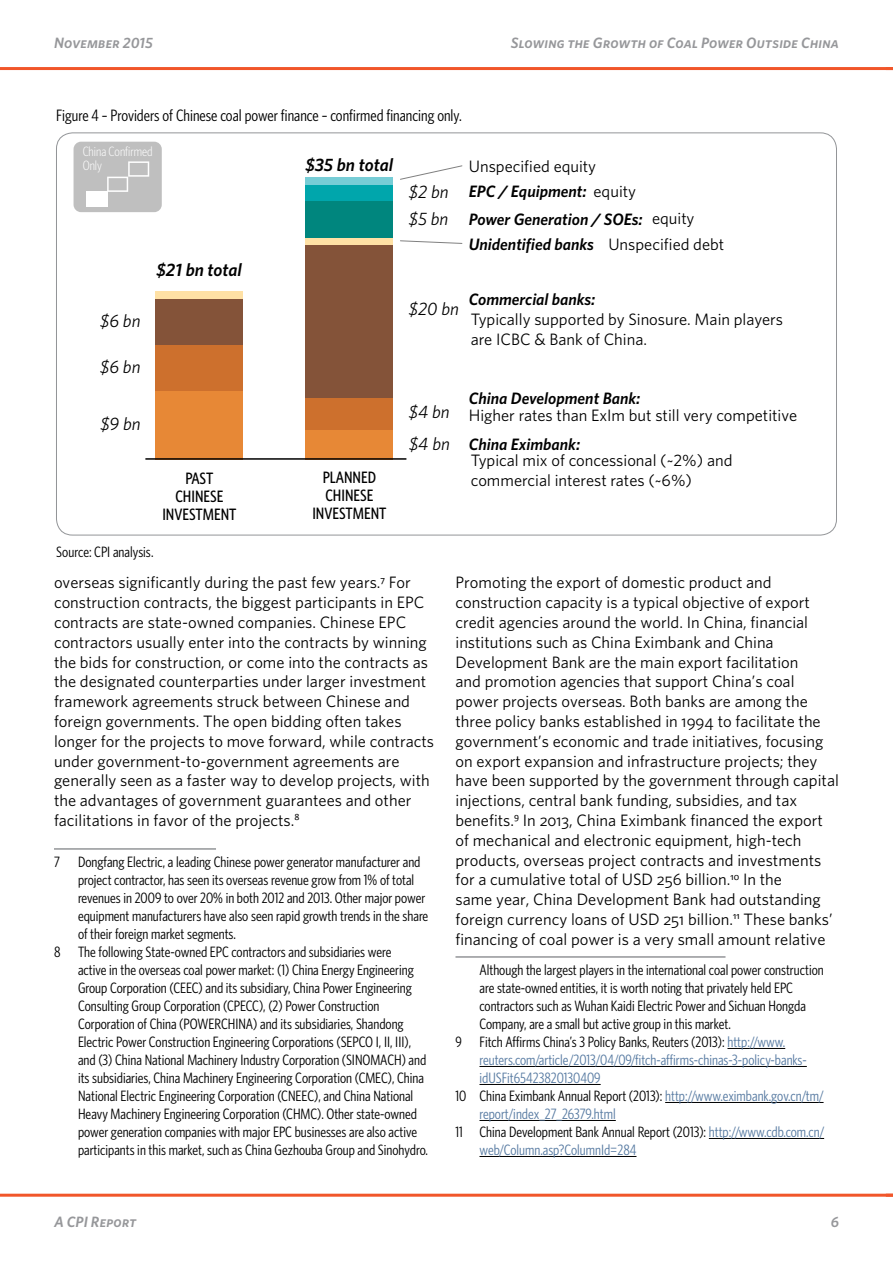
<style>
.page{position:relative;width:893px;height:1263px;background:#fff}
.page>*{position:absolute;margin:0;border:0;box-sizing:border-box;transform-origin:0 0}
.t1{font:italic 18px/31px "Whitney";color:#000}
.t2{font:italic 600 18px "Whitney";color:#000}
.t3{font:16.5px/19.8px "Whitney";color:#000}
.t4{font:italic 600 16.5px "Whitney";color:#000}
.t5{font:16.5px "Whitney Condensed";color:#000}
.t6{font:500 16.5px/18px "Whitney Condensed";color:#000;text-align:center}
.t7{font:15px "Whitney Condensed";color:#000}
.t8{font:15px "Whitney Condensed";color:#587ba2}
.t9{font:italic 600 15px "Whitney";letter-spacing:.01em;color:#96979a}
.t10{font:300 13.5px/13.5px "Whitney Condensed";color:#fff}
.s1{font-weight:400;font-style:normal}
.s2{color:#587ba2}
</style>
<div class="page">
<hr style="left:0;top:67px;width:893px;height:3px;background:#f1562a">
<hr style="left:0;top:1194px;width:893px;height:3px;background:#f1562a">
<hr style="left:54px;top:848px;width:162px;height:2px;background:#939598">
<hr style="left:455px;top:956px;width:270px;height:2px;background:#939598">
<hr style="left:727px;top:1048px;width:58px;height:1px;background:#000">
<hr style="left:479px;top:1066px;width:328px;height:1px;background:#000">
<hr style="left:479px;top:1084px;width:122px;height:1px;background:#000">
<hr style="left:665px;top:1102px;width:159px;height:1px;background:#000">
<hr style="left:479px;top:1120px;width:137px;height:1px;background:#000">
<hr style="left:709px;top:1138px;width:115px;height:1px;background:#000">
<hr style="left:479px;top:1156px;width:157px;height:1px;background:#000">
<div style="left:156px;top:391px;width:87px;height:69px;background:#e78836"></div>
<div style="left:156px;top:344px;width:87px;height:47px;background:#cd702d"></div>
<div style="left:156px;top:299px;width:87px;height:45px;background:#845339"></div>
<div style="left:306px;top:245px;width:87px;height:153px;background:#845339"></div>
<div style="left:156px;top:292px;width:87px;height:7px;background:#ffe1a5"></div>
<div style="left:306px;top:238px;width:87px;height:7px;background:#ffe1a5"></div>
<div style="left:306px;top:200px;width:87px;height:38px;background:#00867e"></div>
<div style="left:306px;top:185px;width:87px;height:15px;background:#00a6ac"></div>
<div style="left:306px;top:178px;width:87px;height:7px;background:#77cdd6"></div>
<div style="left:306px;top:430px;width:87px;height:30px;background:#e78836"></div>
<div style="left:306px;top:398px;width:87px;height:32px;background:#cd702d"></div>
<hr style="left:145px;top:458px;width:261px;height:2px;background:#000">
<div style="left:74px;top:142px;width:88px;height:70px;background:#bfbfbf;border-radius:8px"></div>
<svg style="left:107px;top:161px;width:42px;height:31px"></svg>
<div style="left:86px;top:192px;width:21px;height:15px;background:#fff"></div>
<svg style="left:400px;top:165px;width:63px;height:15px"></svg>
<svg style="left:400px;top:240px;width:63px;height:4px"></svg>
<p class="t9" style="left:54px;top:32px;width:100px">November 2015</p>
<p class="t9" style="left:511px;top:32px;width:330px">Slowing the Growth of Coal Power Outside China</p>
<p class="t5" style="left:56px;top:106px;width:407px">Figure 4 – Providers of Chinese coal power finance – confirmed financing only.</p>
<p class="t10" style="left:83px;top:145px;width:71px">China Confirmed<br>Only</p>
<p class="t1" style="left:100px;top:305px;width:42px">$6 bn</p>
<p class="t1" style="left:100px;top:350px;width:42px">$6 bn</p>
<p class="t1" style="left:100px;top:408px;width:42px">$9 bn</p>
<p class="t2" style="left:157px;top:258px;width:87px">$21 bn total</p>
<p class="t2" style="left:305px;top:152px;width:89px">$35 bn total</p>
<p class="t6" style="left:162px;top:469px;width:76px">PAST<br>CHINESE<br>INVESTMENT</p>
<p class="t6" style="left:312px;top:468px;width:76px">PLANNED<br>CHINESE<br>INVESTMENT</p>
<p class="t1" style="left:409px;top:176px;width:41px">$2 bn</p>
<p class="t1" style="left:409px;top:203px;width:41px">$5 bn</p>
<p class="t3" style="left:469px;top:156px;width:129px">Unspecified equity</p>
<p class="t4" style="left:469px;top:181px;width:169px">EPC / Equipment: <span class="s1">equity</span></p>
<p class="t4" style="left:469px;top:233px;width:127px">Unidentified banks</p>
<p class="t4" style="left:469px;top:208px;width:227px">Power Generation / SOEs: <span class="s1">equity</span></p>
<p class="t3" style="left:608px;top:234px;width:117px">Unspecified debt</p>
<p class="t1" style="left:409px;top:292px;width:52px">$20 bn</p>
<p class="t4" style="left:469px;top:289px;width:128px">Commercial banks:</p>
<p class="t3" style="left:471px;top:309px;width:314px">Typically supported by Sinosure. Main players are ICBC &amp; Bank of China.</p>
<p class="t1" style="left:409px;top:396px;width:43px">$4 bn $4 bn</p>
<p class="t4" style="left:469px;top:387px;width:173px">China Development Bank:</p>
<p class="t3" style="left:469px;top:405px;width:330px">Higher rates than ExIm but still very competitive</p>
<p class="t4" style="left:469px;top:433px;width:113px">China Eximbank:</p>
<p class="t3" style="left:471px;top:450px;width:263px">Typical mix of concessional (~2%) and commercial interest rates (~6%)</p>
<p class="t7" style="left:56px;top:543px;width:99px">Source: CPI analysis.</p>
<p class="t3" style="left:54px;top:572px;width:382px">overseas significantly during the past few years.<sup>7</sup> For construction contracts, the biggest participants in EPC contracts are state-owned companies. Chinese EPC contractors usually enter into the contracts by winning the bids for construction, or come into the contracts as the designated counterparties under larger investment framework agreements struck between Chinese and foreign governments. The open bidding often takes longer for the projects to move forward, while contracts under government-to-government agreements are generally seen as a faster way to develop projects, with the advantages of government guarantees and other facilitations in favor of the projects.<sup>8</sup></p>
<p class="t7" style="left:54px;top:853px;width:368px">7 Dongfang Electric, a leading Chinese power generator manufacturer and</p>
<p class="t7" style="left:78px;top:871px;width:338px">project contractor, has seen its overseas revenue grow from 1% of total</p>
<p class="t7" style="left:78px;top:889px;width:349px">revenues in 2009 to over 20% in both 2012 and 2013. Other major power</p>
<p class="t7" style="left:78px;top:907px;width:352px">equipment manufacturers have also seen rapid growth trends in the share</p>
<p class="t7" style="left:78px;top:925px;width:159px">of their foreign market segments.</p>
<p class="t7" style="left:54px;top:943px;width:339px">8 The following State-owned EPC contractors and subsidiaries were</p>
<p class="t7" style="left:78px;top:961px;width:337px">active in the overseas coal power market: (1) China Energy Engineering</p>
<p class="t7" style="left:78px;top:979px;width:335px">Group Corporation (CEEC) and its subsidiary, China Power Engineering</p>
<p class="t7" style="left:78px;top:997px;width:303px">Consulting Group Corporation (CPECC), (2) Power Construction</p>
<p class="t7" style="left:78px;top:1015px;width:327px">Corporation of China (POWERCHINA) and its subsidiaries, Shandong</p>
<p class="t7" style="left:78px;top:1033px;width:335px">Electric Power Construction Engineering Corporations (SEPCO I, II, III),</p>
<p class="t7" style="left:78px;top:1051px;width:350px">and (3) China National Machinery Industry Corporation (SINOMACH) and</p>
<p class="t7" style="left:78px;top:1069px;width:348px">its subsidiaries, China Machinery Engineering Corporation (CMEC), China</p>
<p class="t7" style="left:78px;top:1087px;width:337px">National Electric Engineering Corporation (CNEEC), and China National</p>
<p class="t7" style="left:78px;top:1105px;width:341px">Heavy Machinery Engineering Corporation (CHMC). Other state-owned</p>
<p class="t7" style="left:78px;top:1123px;width:341px">power generation companies with major EPC businesses are also active</p>
<p class="t7" style="left:78px;top:1141px;width:351px">participants in this market, such as China Gezhouba Group and Sinohydro.</p>
<p class="t3" style="left:455px;top:572px;width:385px">Promoting the export of domestic product and construction capacity is a typical objective of export credit agencies around the world. In China, financial institutions such as China Eximbank and China Development Bank are the main export facilitation<br>and promotion agencies that support China’s coal power projects overseas. Both banks are among the three policy banks established in 1994 to facilitate the government’s economic and trade initiatives, focusing on export expansion and infrastructure projects; they have been supported by the government through capital injections, central bank funding, subsidies, and tax benefits.<sup>9</sup> In 2013, China Eximbank financed the export of mechanical and electronic equipment, high-tech products, overseas project contracts and investments for a cumulative total of USD 256 billion.<sup>10</sup> In the<br>same year, China Development Bank had outstanding foreign currency loans of USD 251 billion.<sup>11</sup> These banks’ financing of coal power is a very small amount relative</p>
<p class="t7" style="left:479px;top:961px;width:346px">Although the largest players in the international coal power construction</p>
<p class="t7" style="left:479px;top:979px;width:315px">are state-owned entities, it is worth noting that privately held EPC</p>
<p class="t7" style="left:479px;top:997px;width:328px">contractors such as Wuhan Kaidi Electric Power and Sichuan Hongda</p>
<p class="t7" style="left:479px;top:1015px;width:253px">Company, are a small but active group in this market.</p>
<p class="t7" style="left:455px;top:1033px;width:331px">9 Fitch Affirms China’s 3 Policy Banks, Reuters (2013): <span class="s2">http://www.</span></p>
<p class="t8" style="left:479px;top:1051px;width:329px">reuters.com/article/2013/04/09/fitch-affirms-chinas-3-policy-banks-</p>
<p class="t8" style="left:479px;top:1069px;width:123px">idUSFit65423820130409</p>
<p class="t7" style="left:455px;top:1087px;width:370px">10 China Eximbank Annual Report (2013): <span class="s2">http://www.eximbank.gov.cn/tm/</span></p>
<p class="t8" style="left:479px;top:1105px;width:138px">report/index_27_26379.html</p>
<p class="t7" style="left:455px;top:1123px;width:370px">11 China Development Bank Annual Report (2013): <span class="s2">http://www.cdb.com.cn/</span></p>
<p class="t8" style="left:479px;top:1141px;width:158px">web/Column.asp?ColumnId=284</p>
<p class="t9" style="left:54px;top:1211px;width:84px">A CPI Report</p>
<p class="t9" style="left:831px;top:1211px;width:10px">6</p>
</div>
